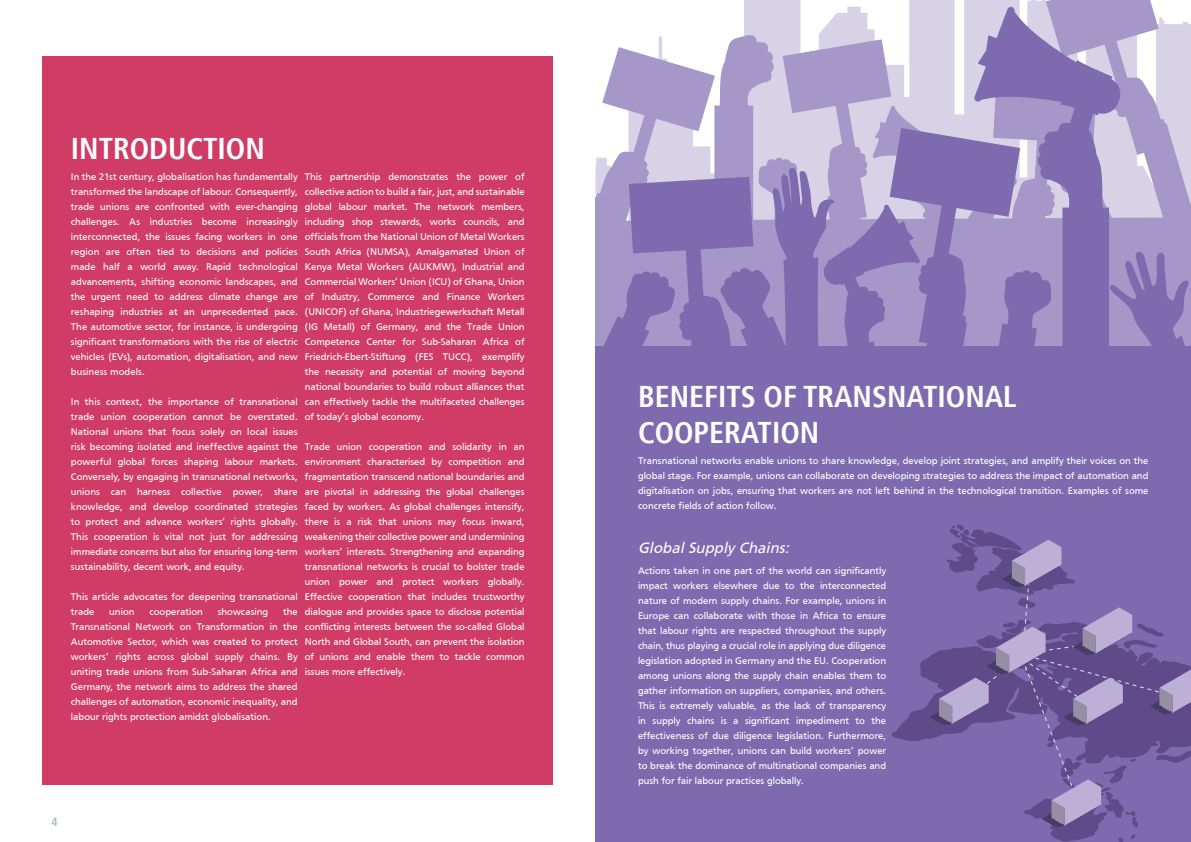
<style>
.page{position:relative;width:1191px;height:842px;background:#fff}
.page>*{position:absolute;margin:0;border:0;box-sizing:border-box;transform-origin:0 0}
.t1{font:700 condensed 30px/36px "Frutiger";color:#fff}
.t2{font:italic 15px "Frutiger FC";color:#fff}
.t3{font:700 condensed 12px "Frutiger";color:#adb5bd}
.t4{font:10px/15px "Frutiger";color:#fff;text-align:justify}
</style>
<div class="page">
<svg style="left:595px;top:6px;width:596px;height:342px"></svg>
<div style="left:595px;top:348px;width:596px;height:494px;background:#7e6aaf"></div>
<div style="left:43px;top:57px;width:510px;height:728px;background:#d03c65"></div>
<svg style="left:891px;top:657px;width:38px;height:84px"></svg>
<svg style="left:929px;top:525px;width:262px;height:317px"></svg>
<h1 class="t1" style="left:71px;top:131px;width:195px">INTRODUCTION</h1>
<p class="t4" style="left:71px;top:169px;width:228px">In the 21st century, globalisation has fundamentally transformed the landscape of labour. Consequently, trade unions are confronted with ever-changing challenges. As industries become increasingly interconnected, the issues facing workers in one region are often tied to decisions and policies made half a world away. Rapid technological advancements, shifting economic landscapes, and the urgent need to address climate change are reshaping industries at an unprecedented pace.<br>The automotive sector, for instance, is undergoing significant transformations with the rise of electric vehicles (EVs), automation, digitalisation, and new business models.</p>
<p class="t4" style="left:71px;top:394px;width:228px">In this context, the importance of transnational trade union cooperation cannot be overstated.<br>National unions that focus solely on local issues risk becoming isolated and ineffective against the powerful global forces shaping labour markets.<br>Conversely, by engaging in transnational networks, unions can harness collective power, share knowledge, and develop coordinated strategies to protect and advance workers’ rights globally.<br>This cooperation is vital not just for addressing immediate concerns but also for ensuring long-term sustainability, decent work, and equity.</p>
<p class="t4" style="left:71px;top:589px;width:228px">This article advocates for deepening transnational trade</p>
<p class="t4" style="left:305px;top:169px;width:221px">This partnership demonstrates the power of collective action to build a fair, just, and sustainable global labour market. The network members, including shop stewards, works councils, and officials from the National Union of Metal Workers South Africa (NUMSA), Amalgamated Union of Kenya Metal Workers (AUKMW), Industrial and Commercial Workers’ Union (ICU) of Ghana, Union of Industry, Commerce and Finance Workers (UNICOF) of Ghana, Industriegewerkschaft Metall (IG Metall) of Germany, and the Trade Union Competence Center for Sub-Saharan Africa of Friedrich-Ebert-Stiftung (FES TUCC), exemplify the necessity and potential of moving beyond national boundaries to build robust alliances that can effectively tackle the multifaceted challenges of today’s global economy.</p>
<p class="t4" style="left:305px;top:439px;width:221px">Trade union cooperation and solidarity in an environment characterised by competition and fragmentation transcend national boundaries and are pivotal in addressing the global challenges faced by workers. As global challenges intensify, there is a risk that unions may focus inward, weakening their collective power and undermining workers’ interests. Strengthening and expanding transnational networks is crucial to bolster trade union power and protect workers globally.<br>Effective cooperation that includes trustworthy dialogue and provides space to disclose potential conflicting interests between the so-called Global North and Global South, can prevent the isolation of unions and enable them to tackle common issues more effectively.</p>
<p class="t4" style="left:71px;top:604px;width:228px;text-indent:212px">the Transnational Network on Transformation in the Automotive Sector, which was created to protect workers’ rights across global supply chains. By uniting trade unions from Sub-Saharan Africa and Germany, the network aims to address the shared challenges of automation, economic inequality, and labour rights protection amidst globalisation.</p>
<p class="t4" style="left:109px;top:604px;width:27px">union</p>
<p class="t4" style="left:149px;top:604px;width:55px">cooperation</p>
<p class="t4" style="left:218px;top:604px;width:52px">showcasing</p>
<p class="t3" style="left:51px;top:814px;width:8px">4</p>
<h1 class="t1" style="left:638px;top:378px;width:380px">BENEFITS OF TRANSNATIONAL<br>COOPERATION</h1>
<p class="t4" style="left:638px;top:453px;width:512px">Transnational networks enable unions to share knowledge, develop joint strategies, and amplify their voices on the global stage. For example, unions can collaborate on developing strategies to address the impact of automation and digitalisation on jobs, ensuring that workers are not left behind in the technological transition. Examples of some concrete fields of action follow.</p>
<h2 class="t2" style="left:638px;top:539px;width:152px">Global Supply Chains:</h2>
<p class="t4" style="left:638px;top:563px;width:250px">Actions taken in one part of the world can significantly impact workers elsewhere due to the interconnected nature of modern supply chains. For example, unions in Europe can collaborate with those in Africa to ensure that labour rights are respected throughout the supply chain, thus playing a crucial role in applying due diligence legislation adopted in Germany and the EU. Cooperation among unions along the supply chain enables them to gather information on suppliers, companies, and others.<br>This is extremely valuable, as the lack of transparency in supply chains is a significant impediment to the effectiveness of due diligence legislation. Furthermore, by working together, unions can build workers’ power to break the dominance of multinational companies and push for fair labour practices globally.</p>
</div>
